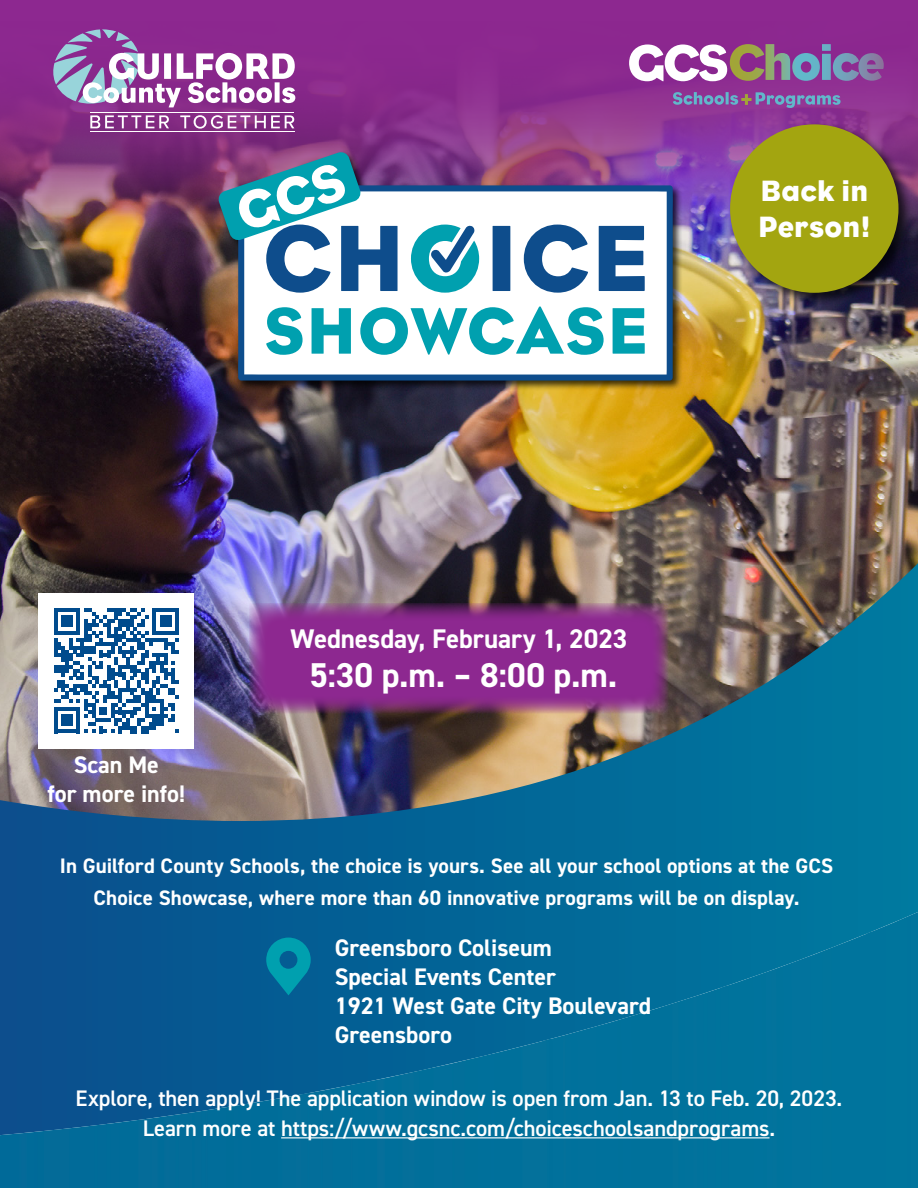
<style>
.page{position:relative;width:918px;height:1188px;background:#fff}
.page>*{position:absolute;margin:0;border:0;box-sizing:border-box;transform-origin:0 0}
.t1{font:700 34.5px "DIN2014";color:#fff}
.t2{font:30px/36px "Eagle";letter-spacing:.01em;color:#fff}
.t3{font:700 27px "DIN2014";letter-spacing:-.005em;color:#fff}
.t4{font:700 24px/28.8px "DIN2014";color:#fff}
.Main_Paragraph{font:600 22.5px/30px "DIN2014";letter-spacing:-.005em;color:#fff;text-align:center}
.t5{font:700 21px/31.5px "DIN2014";letter-spacing:.005em;color:#fff;text-align:center}
</style>
<div class="page">
<img style="left:0;top:273px;width:918px;height:290px">
<img style="left:0;top:0;width:918px;height:273px">
<img style="left:0;top:563px;width:918px;height:169px">
<svg style="left:0;top:732px;width:918px;height:361px;background:#18648f"></svg>
<img style="left:0;top:1093px;width:918px;height:95px">
<img style="left:297px;top:1039px;width:621px;height:56px">
<img style="left:542px;top:986px;width:376px;height:55px">
<div style="left:720px;top:932px;width:198px;height:56px;background:#00749d"></div>
<img style="left:866px;top:912px;width:52px;height:22px">
<svg style="left:53px;top:29px;width:242px;height:78px"></svg>
<hr style="left:90px;top:112px;width:204px;height:1px;background:#fff">
<hr style="left:90px;top:132px;width:204px;height:1px;background:#fff">
<svg style="left:90px;top:115px;width:79px;height:13px"></svg>
<svg style="left:180px;top:115px;width:114px;height:14px"></svg>
<hr style="left:281px;top:1137px;width:489px;height:1px;background:#fff">
<svg style="left:266px;top:938px;width:45px;height:57px;background:#0183a3"></svg>
<div style="left:217px;top:150px;width:466px;height:241px;background:#000;opacity:.75"></div>
<svg style="left:238px;top:185px;width:435px;height:196px"></svg>
<svg style="left:219px;top:152px;width:179px;height:141px"></svg>
<svg style="left:673px;top:92px;width:168px;height:16px;background:#8063a4"></svg>
<svg style="left:629px;top:44px;width:255px;height:37px"></svg>
<div style="left:38px;top:593px;width:156px;height:155px;background:#fff"></div>
<svg style="left:54px;top:608px;width:125px;height:125px"></svg>
<div style="left:727px;top:121px;width:187px;height:187px;background:#000;opacity:.75"></div>
<div style="left:730px;top:124px;width:169px;height:169px;background:#a3a510;border-radius:50%"></div>
<p class="t2" style="left:758px;top:172px;width:114px">Back in<br>Person!</p>
<p class="t4" style="left:74px;top:750px;width:87px">Scan Me</p>
<p class="t4" style="left:48px;top:779px;width:139px">for more info!</p>
<p class="t3" style="left:291px;top:621px;width:338px">Wednesday, February 1, 2023</p>
<p class="t1" style="left:309px;top:652px;width:309px">5:30 p.m. – 8:00 p.m.</p>
<p class="t5" style="left:60px;top:850px;width:775px">In Guilford County Schools, the choice is yours. See all your school options at the GCS<br>Choice Showcase, where more than 60 innovative programs will be on display.</p>
<p class="t4" style="left:335px;top:933px;width:223px">Greensboro Coliseum<br>Special Events Center</p>
<p class="t4" style="left:335px;top:991px;width:318px">1921 West Gate City Boulevard<br>Greensboro</p>
<p class="Main_Paragraph" style="left:76px;top:1082px;width:768px">Explore, then apply! The application window is open from Jan. 13 to Feb. 20, 2023.<br>Learn more at https://www.gcsnc.com/choiceschoolsandprograms.</p>
</div>
